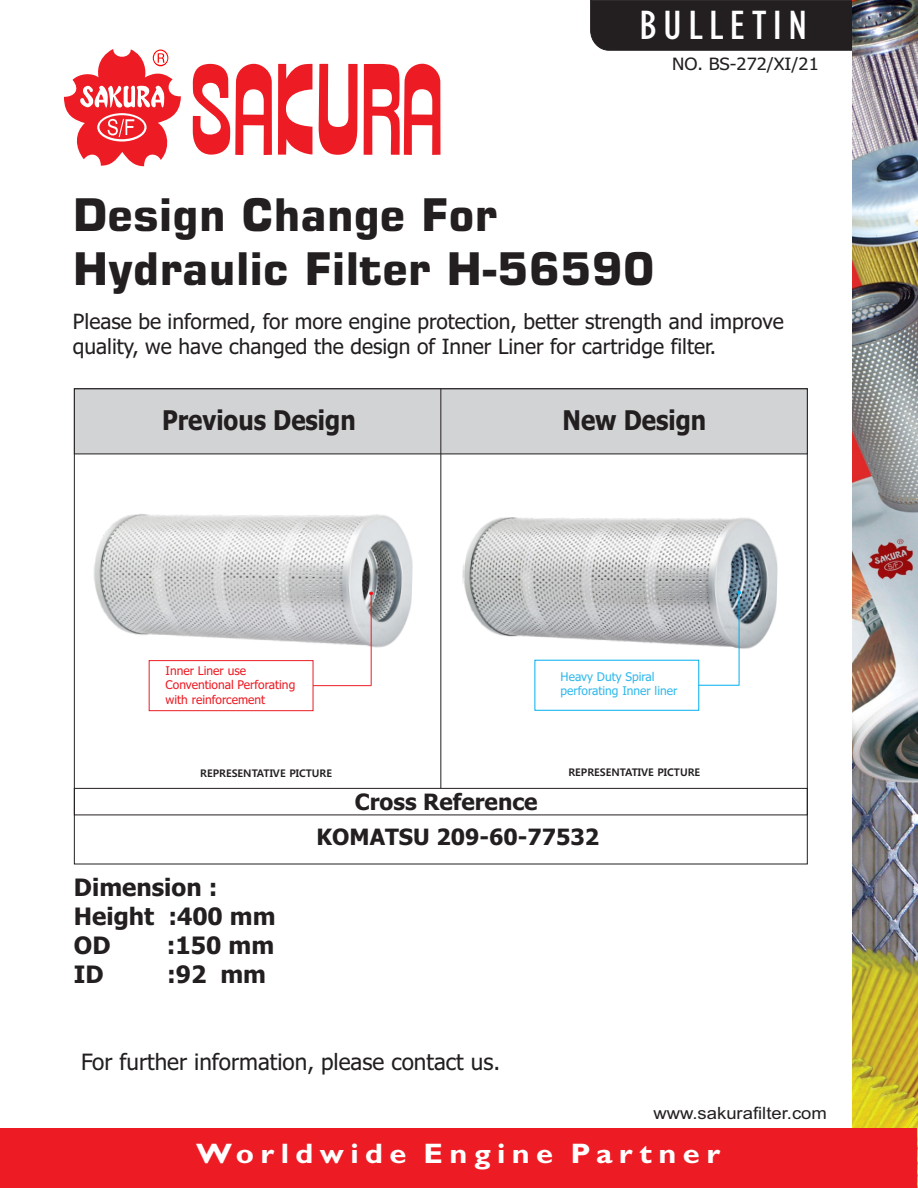
<style>
.page{position:relative;width:918px;height:1188px;background:#fff}
.page>*{position:absolute;margin:0;border:0;box-sizing:border-box;transform-origin:0 0}
.t1{font:700 45px/54.2px "Square 721 BT";color:#231f20}
.t2{font:condensed 42.3px "Gill Sans";letter-spacing:.135em;color:#fff;scale:1.09 1}
.t3{font:700 28.2px "Gill Sans";letter-spacing:.21em;color:#fff;scale:1.09 1}
.t4{font:700 27.15px "Tahoma";color:#231f20;scale:.88 1}
.t5{font:700 24px/29px "Tahoma";color:#231f20}
.t6{font:22.5px "Tahoma";color:#231f20}
.t7{font:700 22.5px "Tahoma";color:#231f20}
.t8{font:21px/25.3px "Tahoma";color:#231f20}
.t9{font:16.95px "Arial";color:#231f20;scale:1.09 1}
.t10{font:16.95px "Tahoma";color:#231f20;scale:1.09 1}
.t11{font:12px/14.5px "Tahoma";color:#ed1c24}
.t12{font:12px/14.5px "Tahoma";color:#31b9ec}
.t13{font:700 10.5px "Malgun Gothic";color:#231f20}
</style>
<div class="page">
<div style="left:590px;top:0;width:263px;height:51px;background:#231f20"></div>
<img style="left:853px;top:0;width:65px;height:1188px">
<div style="left:0;top:1128px;width:917px;height:60px;background:#ed1c24"></div>
<svg style="left:64px;top:49px;width:117px;height:117px"></svg>
<svg style="left:278px;top:64px;width:34px;height:91px"></svg>
<svg style="left:319px;top:64px;width:39px;height:91px"></svg>
<svg style="left:193px;top:64px;width:79px;height:91px"></svg>
<svg style="left:364px;top:64px;width:76px;height:91px"></svg>
<div style="left:74px;top:389px;width:734px;height:65px;background:#d1d3d4"></div>
<hr style="left:441px;top:389px;width:1px;height:399px;background:#231f20">
<div style="left:74px;top:788px;width:733px;height:27px;border:1px solid #231f20"></div>
<div style="left:149px;top:660px;width:164px;height:51px;border:1px solid #ed1c24"></div>
<hr style="left:313px;top:685px;width:58px;height:1px;background:#ed1c24">
<hr style="left:699px;top:685px;width:40px;height:1px;background:#00aeef">
<img style="left:93px;top:514px;width:320px;height:136px">
<hr style="left:371px;top:594px;width:1px;height:92px;background:#ed1c24">
<img style="left:462px;top:517px;width:316px;height:133px">
<hr style="left:739px;top:594px;width:1px;height:91px;background:#00aeef">
<svg style="left:737px;top:591px;width:4px;height:3px"></svg>
<h2 class="t2" style="left:639px;top:10px;width:156px">BULLETIN</h2>
<p class="t10" style="left:672px;top:57px;width:136px">NO. BS-272/XI/21</p>
<h1 class="t1" style="left:73px;top:192px;width:583px">Design Change For<br>Hydraulic Filter H-56590</h1>
<p class="t8" style="left:73px;top:310px;width:712px">Please be informed, for more engine protection, better strength and improve quality, we have changed the design of Inner Liner for cartridge filter.</p>
<p class="t4" style="left:162px;top:410px;width:222px">Previous Design</p>
<p class="t4" style="left:563px;top:410px;width:165px">New Design</p>
<p class="t11" style="left:166px;top:664px;width:131px">Inner Liner use<br>Conventional Perforating with reinforcement</p>
<p class="t12" style="left:561px;top:670px;width:118px">Heavy Duty Spiral perforating Inner liner</p>
<p class="t13" style="left:200px;top:769px;width:133px">REPRESENTATIVE PICTURE</p>
<p class="t13" style="left:568px;top:767px;width:133px">REPRESENTATIVE PICTURE</p>
<p class="t7" style="left:355px;top:793px;width:184px">Cross Reference</p>
<p class="t5" style="left:74px;top:874px;width:203px">Dimension :<br>Height :400 mm<br>OD</p>
<p class="t5" style="left:167px;top:932px;width:109px">:150 mm</p>
<p class="t5" style="left:74px;top:961px;width:31px">ID</p>
<p class="t5" style="left:167px;top:961px;width:101px">:92 mm</p>
<p class="t7" style="left:317px;top:827px;width:284px">KOMATSU 209-60-77532</p>
<p class="t6" style="left:81px;top:1053px;width:421px">For further information, please contact us.</p>
<p class="t9" style="left:653px;top:1107px;width:161px">www.sakurafilter.com</p>
<h3 class="t3" style="left:196px;top:1143px;width:482px">Worldwide Engine Partner</h3>
</div>
